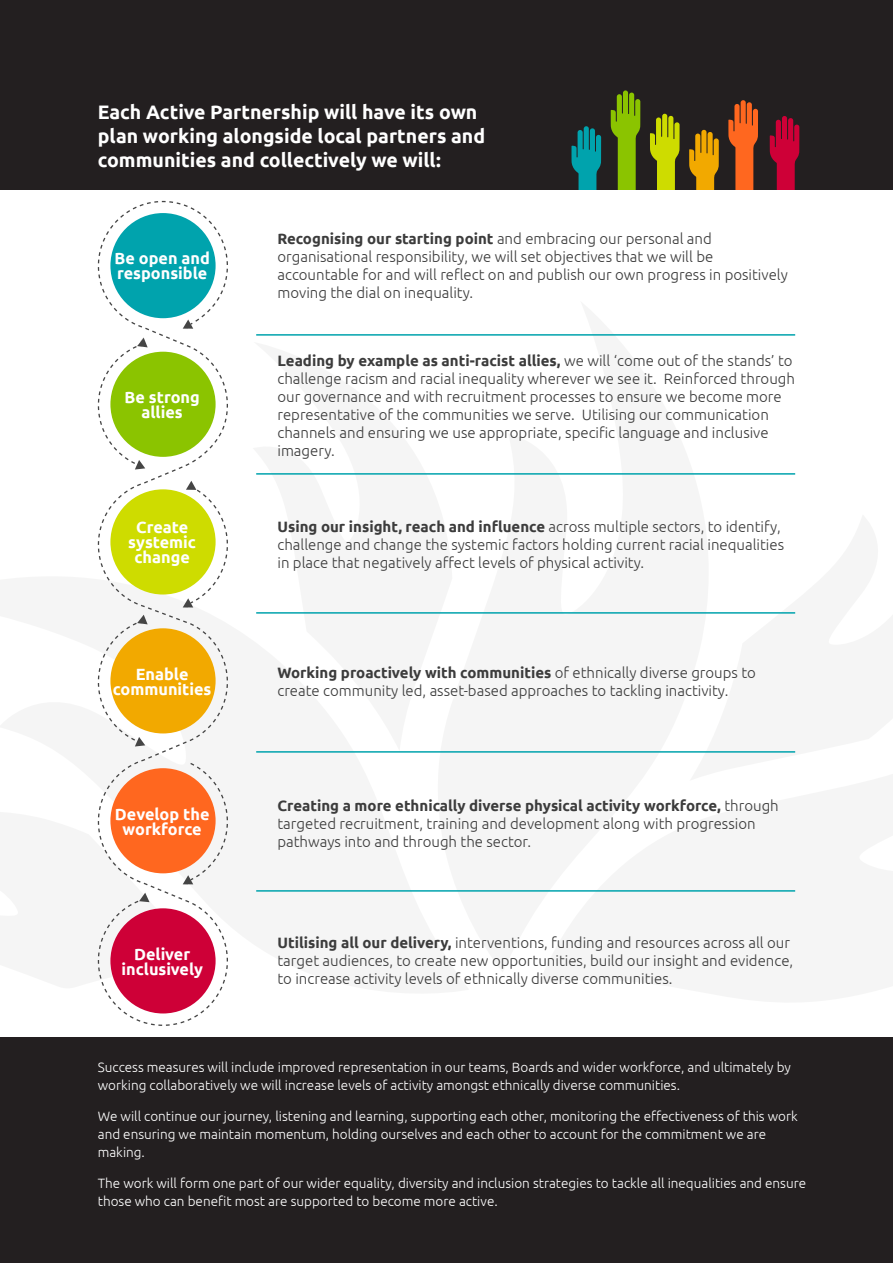
<style>
.page{position:relative;width:893px;height:1263px;background:#fff}
.page>*{position:absolute;margin:0;border:0;box-sizing:border-box;transform-origin:0 0}
.t1{font:700 19.5px/24px "Ubuntu";color:#fff}
.t2{font:700 16.2px/15px "Ubuntu";color:#fff;text-align:center}
.t3{font:300 15px/18px "Ubuntu";color:#3c3c3c}
.t4{font:300 13.5px/18px "Ubuntu";color:#fff}
.s1{font-weight:700}
</style>
<div class="page">
<div style="left:0;top:1037px;width:893px;height:226px;background:#231f20"></div>
<div style="left:0;top:0;width:893px;height:220px;background:#231f20"></div>
<svg style="left:571px;top:126px;width:30px;height:64px"></svg>
<svg style="left:611px;top:90px;width:29px;height:100px"></svg>
<svg style="left:650px;top:114px;width:30px;height:76px"></svg>
<svg style="left:689px;top:130px;width:30px;height:60px"></svg>
<svg style="left:728px;top:100px;width:30px;height:90px"></svg>
<svg style="left:770px;top:116px;width:29px;height:74px"></svg>
<div style="left:0;top:190px;width:893px;height:59px;background:#fff"></div>
<svg style="left:98px;top:201px;width:130px;height:825px"></svg>
<svg style="left:183px;top:319px;width:10px;height:10px"></svg>
<svg style="left:98px;top:338px;width:50px;height:131px"></svg>
<svg style="left:98px;top:615px;width:50px;height:131px"></svg>
<svg style="left:183px;top:481px;width:45px;height:126px"></svg>
<svg style="left:97px;top:763px;width:131px;height:226px"></svg>
<div style="left:110px;top:213px;width:106px;height:105px;background:#00a3ad;border-radius:50%"></div>
<div style="left:110px;top:352px;width:106px;height:105px;background:#8bc400;border-radius:50%"></div>
<div style="left:110px;top:489px;width:106px;height:105px;background:#cedc00;border-radius:50%"></div>
<div style="left:110px;top:628px;width:106px;height:105px;background:#f2a900;border-radius:50%"></div>
<div style="left:110px;top:768px;width:106px;height:105px;background:#ff671f;border-radius:50%"></div>
<div style="left:110px;top:908px;width:106px;height:105px;background:#ce0037;border-radius:50%"></div>
<hr style="left:256px;top:334px;width:539px;height:2px;background:#00a3ad">
<hr style="left:256px;top:473px;width:539px;height:2px;background:#00a3ad">
<hr style="left:256px;top:612px;width:539px;height:2px;background:#00a3ad">
<hr style="left:256px;top:751px;width:539px;height:2px;background:#00a3ad">
<hr style="left:256px;top:890px;width:539px;height:2px;background:#00a3ad">
<h1 class="t1" style="left:98px;top:99px;width:389px">Each Active Partnership will have its own plan working alongside local partners and communities and collectively we will:</h1>
<p class="t2" style="left:115px;top:251px;width:97px;text-align:left">Be open and responsible</p>
<p class="t2" style="left:125px;top:390px;width:77px">Be strong allies</p>
<p class="t2" style="left:128px;top:520px;width:69px">Create systemic change</p>
<p class="t2" style="left:113px;top:666px;width:100px">Enable communities</p>
<p class="t2" style="left:115px;top:806px;width:96px">Develop the workforce</p>
<p class="t2" style="left:121px;top:946px;width:83px">Deliver inclusively</p>
<p class="t3" style="left:277px;top:230px;width:512px"><span class="s1">Recognising our starting point</span> and embracing our personal and organisational responsibility, we will set objectives that we will be accountable for and will reflect on and publish our own progress in positively moving the dial on inequality.</p>
<p class="t3" style="left:277px;top:351px;width:519px"><span class="s1">Leading by example as anti-racist allies,</span> we will ‘come out of the stands’ to challenge racism and racial inequality wherever we see it. Reinforced through our governance and with recruitment processes to ensure we become more representative of the communities we serve. Utilising our communication channels and ensuring we use appropriate, specific language and inclusive imagery.</p>
<p class="t3" style="left:277px;top:517px;width:508px"><span class="s1">Using our insight, reach and influence</span> across multiple sectors, to identify, challenge and change the systemic factors holding current racial inequalities in place that negatively affect levels of physical activity.</p>
<p class="t3" style="left:277px;top:663px;width:480px"><span class="s1">Working proactively with communities</span> of ethnically diverse groups to create community led, asset-based approaches to tackling inactivity.</p>
<p class="t3" style="left:277px;top:796px;width:503px"><span class="s1">Creating a more ethnically diverse physical activity workforce,</span> through targeted recruitment, training and development along with progression pathways into and through the sector.</p>
<p class="t3" style="left:277px;top:933px;width:517px"><span class="s1">Utilising all our delivery,</span> interventions, funding and resources across all our target audiences, to create new opportunities, build our insight and evidence, to increase activity levels of ethnically diverse communities.</p>
<p class="t4" style="left:98px;top:1058px;width:695px">Success measures will include improved representation in our teams, Boards and wider workforce, and ultimately by working collaboratively we will increase levels of activity amongst ethnically diverse communities.</p>
<p class="t4" style="left:98px;top:1107px;width:702px">We will continue our journey, listening and learning, supporting each other, monitoring the effectiveness of this work and ensuring we maintain momentum, holding ourselves and each other to account for the commitment we are making.</p>
<p class="t4" style="left:98px;top:1173px;width:710px">The work will form one part of our wider equality, diversity and inclusion strategies to tackle all inequalities and ensure those who can benefit most are supported to become more active.</p>
</div>
